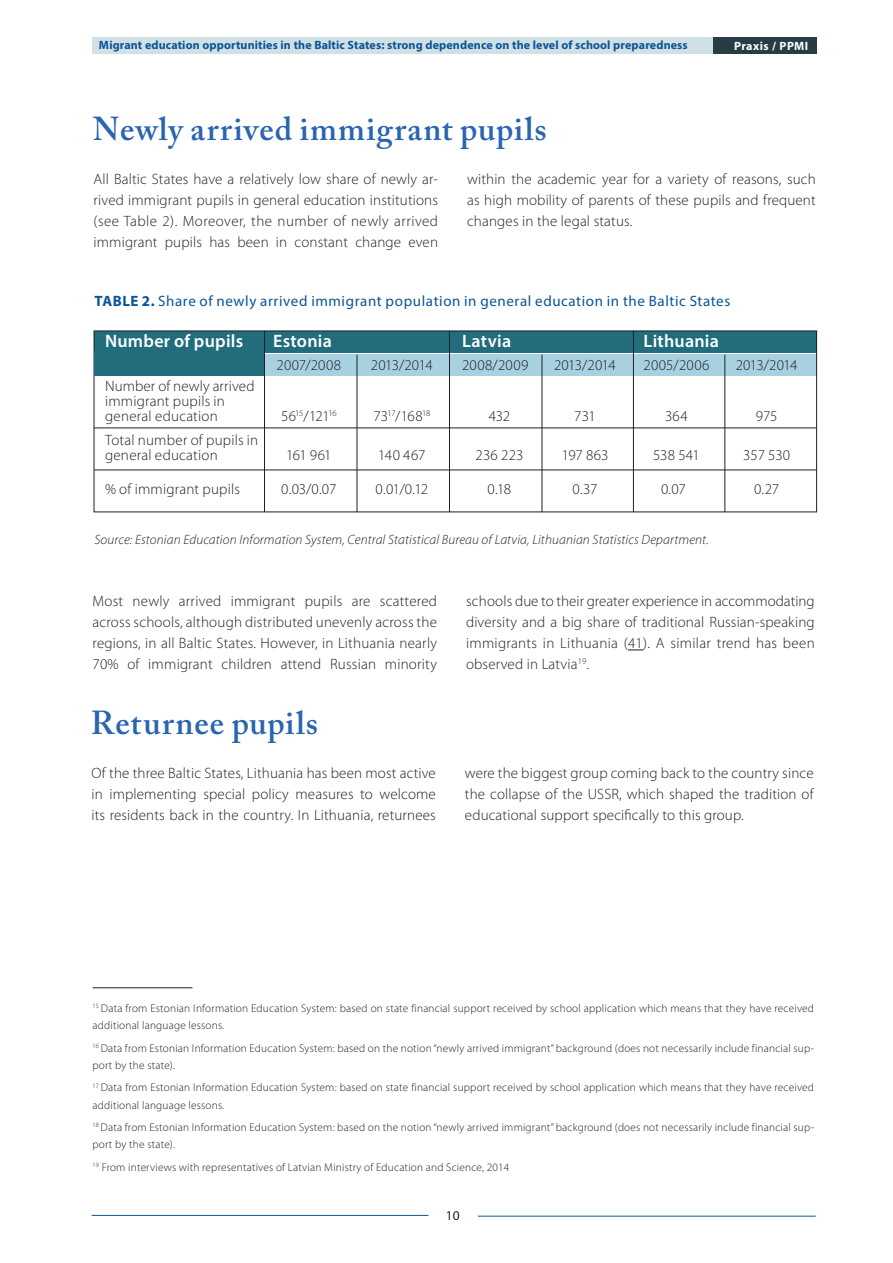
<style>
.page{position:relative;width:893px;height:1263px;background:#fff}
.page>*{position:absolute;margin:0;border:0;box-sizing:border-box;transform-origin:0 0}
.t1{font:600 33px "Adobe Caslon Pro";letter-spacing:.035em;color:#2a65b1}
.t2{font:600 18px "Myriad Pro";letter-spacing:.015em;color:#fff}
.t3{font:300 15px/21px "Myriad Pro";letter-spacing:.01em;color:#231f20;text-align:justify}
.t4{font:15px "Myriad Pro";letter-spacing:.04em;color:#0b5596}
.t5{font:300 15px "Myriad Pro";letter-spacing:-.03em;color:#231f20}
.t6{font:italic 300 13.5px "Myriad Pro";letter-spacing:.01em;color:#231f20}
.t7{font:13.5px "Myriad Pro";color:#231f20}
.t8{font:700 12px "Myriad Pro";letter-spacing:.01em;color:#0b5596}
.t9{font:700 12px "Myriad Pro";letter-spacing:.04em;color:#fff}
.t10{font:300 11.25px/17.2px "Myriad Pro";letter-spacing:.02em;color:#231f20}
.s1{font-weight:700}
</style>
<div class="page">
<hr style="left:92px;top:1215px;width:336px;height:1px;background:#0b5596">
<hr style="left:478px;top:1216px;width:338px;height:1px;background:#0b5596">
<div style="left:93px;top:37px;width:626px;height:16px;background:#d1e0e4"></div>
<div style="left:713px;top:37px;width:104px;height:16px;background:#283c46"></div>
<div style="left:94px;top:331px;width:723px;height:21px;background:#216d7c"></div>
<div style="left:95px;top:355px;width:722px;height:21px;background:#a7d1e0"></div>
<div style="left:94px;top:331px;width:723px;height:181px;border:1px solid #231f20"></div>
<div style="left:94px;top:351px;width:171px;height:25px;background:#216d7c"></div>
<hr style="left:264px;top:331px;width:1px;height:181px;background:#231f20">
<hr style="left:357px;top:355px;width:1px;height:157px;background:#231f20">
<hr style="left:449px;top:331px;width:1px;height:181px;background:#231f20">
<hr style="left:542px;top:355px;width:1px;height:157px;background:#231f20">
<hr style="left:633px;top:331px;width:1px;height:181px;background:#231f20">
<hr style="left:724px;top:355px;width:1px;height:157px;background:#231f20">
<hr style="left:94px;top:428px;width:722px;height:1px;background:#231f20">
<hr style="left:94px;top:470px;width:722px;height:1px;background:#231f20">
<svg style="left:628px;top:650px;width:15px;height:1px"></svg>
<hr style="left:93px;top:988px;width:99px;height:1px;background:#231f20">
<p class="t8" style="left:99px;top:41px;width:590px">Migrant education opportunities in the Baltic States: strong dependence on the level of school preparedness</p>
<p class="t9" style="left:734px;top:41px;width:76px">Praxis / PPMI</p>
<h1 class="t1" style="left:93px;top:117px;width:455px">Newly arrived immigrant pupils</h1>
<p class="t3" style="left:467px;top:170px;width:350px">within the academic year for a variety of reasons, such as high mobility of parents of these pupils and frequent changes in the legal status.</p>
<p class="t3" style="left:94px;top:170px;width:346px">All Baltic States have a relatively low share of newly ar&shy;rived immigrant pupils in general education institutions (see Table 2). Moreover, the number of newly arrived immigrant pupils has been in constant change even</p>
<p class="t4" style="left:95px;top:295px;width:637px"><span class="s1">TABLE 2.</span> Share of newly arrived immigrant population in general education in the Baltic States</p>
<p class="t2" style="left:105px;top:334px;width:140px">Number of pupils</p>
<p class="t2" style="left:273px;top:334px;width:60px">Estonia</p>
<p class="t2" style="left:462px;top:334px;width:51px">Latvia</p>
<p class="t2" style="left:644px;top:334px;width:77px">Lithuania</p>
<p class="t3" style="left:277px;top:355px;width:66px">2007/2008</p>
<p class="t5" style="left:371px;top:359px;width:63px">2013/2014</p>
<p class="t3" style="left:462px;top:355px;width:68px">2008/2009</p>
<p class="t5" style="left:554px;top:359px;width:63px">2013/2014</p>
<p class="t3" style="left:644px;top:355px;width:67px">2005/2006</p>
<p class="t5" style="left:736px;top:359px;width:63px">2013/2014</p>
<p class="t3" style="left:105px;top:379px;width:151px;line-height:15px;text-align:left">Number of newly arrived immigrant pupils in general education</p>
<p class="t3" style="left:281px;top:406px;width:57px">56<sup>15</sup>/121<sup>16</sup></p>
<p class="t3" style="left:373px;top:406px;width:59px">73<sup>17</sup>/168<sup>18</sup></p>
<p class="t3" style="left:489px;top:406px;width:23px">432</p>
<p class="t3" style="left:574px;top:406px;width:23px">731</p>
<p class="t3" style="left:665px;top:406px;width:24px">364</p>
<p class="t3" style="left:756px;top:406px;width:23px">975</p>
<p class="t3" style="left:105px;top:433px;width:155px;line-height:15px">Total number of pupils in general education</p>
<p class="t3" style="left:286px;top:445px;width:47px">161 961</p>
<p class="t3" style="left:378px;top:445px;width:49px">140 467</p>
<p class="t3" style="left:475px;top:445px;width:50px">236 223</p>
<p class="t3" style="left:562px;top:445px;width:48px">197 863</p>
<p class="t3" style="left:653px;top:445px;width:48px">538 541</p>
<p class="t3" style="left:743px;top:445px;width:48px">357 530</p>
<p class="t3" style="left:105px;top:480px;width:136px">% of immigrant pupils</p>
<p class="t3" style="left:281px;top:480px;width:57px">0.03/0.07</p>
<p class="t3" style="left:376px;top:480px;width:54px">0.01/0.12</p>
<p class="t3" style="left:488px;top:480px;width:25px">0.18</p>
<p class="t3" style="left:572px;top:480px;width:26px">0.37</p>
<p class="t3" style="left:661px;top:480px;width:26px">0.07</p>
<p class="t3" style="left:754px;top:480px;width:27px">0.27</p>
<p class="t6" style="left:94px;top:535px;width:616px">Source: Estonian Education Information System, Central Statistical Bureau of Latvia, Lithuanian Statistics Department.</p>
<p class="t3" style="left:93px;top:592px;width:346px">Most newly arrived immigrant pupils are scattered across schools, although distributed unevenly across the regions, in all Baltic States. However, in Lithuania nearly 70% of immigrant children attend Russian minority</p>
<h1 class="t1" style="left:91px;top:710px;width:229px">Returnee pupils</h1>
<p class="t3" style="left:91px;top:763px;width:346px">Of the three Baltic States, Lithuania has been most active in implementing special policy measures to welcome its residents back in the country. In Lithuania, returnees</p>
<p class="t3" style="left:466px;top:592px;width:350px">schools due to their greater experience in accommodating diversity and a big share of traditional Russian-speaking immigrants in Lithuania (41). A similar trend has been observed in Latvia<sup>19</sup>.</p>
<p class="t3" style="left:465px;top:763px;width:350px">were the biggest group coming back to the country since the collapse of the USSR, which shaped the tradition of educational support specifically to this group.</p>
<p class="t10" style="left:93px;top:1000px;width:723px"><sup>15</sup> Data from Estonian Information Education System: based on state financial support received by school application which means that they have received additional language lessons.</p>
<p class="t10" style="left:93px;top:1040px;width:723px"><sup>16</sup> Data from Estonian Information Education System: based on the notion “newly arrived immigrant” background (does not necessarily include financial sup&shy;port by the state).</p>
<p class="t10" style="left:93px;top:1080px;width:723px"><sup>17</sup> Data from Estonian Information Education System: based on state financial support received by school application which means that they have received additional language lessons.</p>
<p class="t10" style="left:93px;top:1119px;width:723px"><sup>18</sup> Data from Estonian Information Education System: based on the notion “newly arrived immigrant” background (does not necessarily include financial sup&shy;port by the state).</p>
<p class="t10" style="left:93px;top:1159px;width:418px"><sup>19</sup> From interviews with representatives of Latvian Ministry of Education and Science, 2014</p>
<p class="t7" style="left:446px;top:1210px;width:15px">10</p>
</div>
